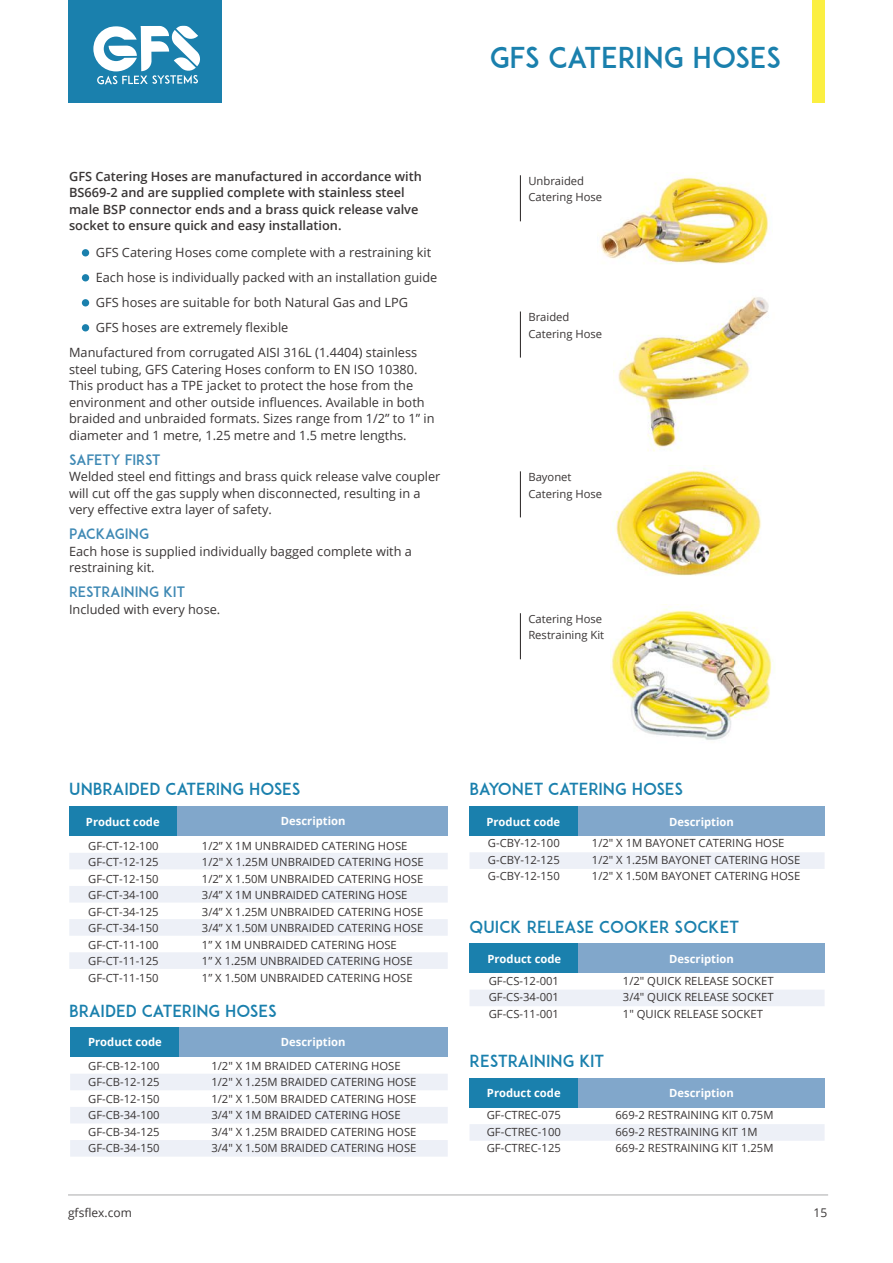
<style>
.page{position:relative;width:893px;height:1263px;background:#fff}
.page>*{position:absolute;margin:0;border:0;box-sizing:border-box;transform-origin:0 0}
.t1{font:28.5px "ADAM.CGPRO";letter-spacing:-.01em;color:#1a80ad}
.t2{font:16.5px "ADAM.CGPRO";color:#1a80ad}
.t3{font:14.25px "ADAM.CGPRO";color:#3f89b4}
.t4{font:12.75px/16.5px "Open Sans";color:#393535}
.t5{font:600 12.75px/16.5px "Open Sans";color:#393535}
.t6{font:12px "Open Sans";color:#393535}
.t7{font:11.25px/16.5px "Open Sans";color:#393535}
.t8{font:700 11.25px "Open Sans";color:#fff}
</style>
<div class="page">
<div style="left:812px;top:0;width:13px;height:102px;background:#fbef41"></div>
<hr style="left:68px;top:1194px;width:760px;height:1px;background:#aaaaac">
<div style="left:68px;top:0;width:153px;height:102px;background:#1a80ad"></div>
<svg style="left:93px;top:25px;width:107px;height:59px"></svg>
<img style="left:611px;top:605px;width:162px;height:135px">
<img style="left:600px;top:177px;width:170px;height:87px">
<div style="left:82px;top:249px;width:7px;height:7px;background:#1a80ad;border-radius:50%"></div>
<div style="left:82px;top:274px;width:7px;height:7px;background:#1a80ad;border-radius:50%"></div>
<div style="left:82px;top:299px;width:7px;height:7px;background:#1a80ad;border-radius:50%"></div>
<div style="left:82px;top:324px;width:7px;height:7px;background:#1a80ad;border-radius:50%"></div>
<div style="left:69px;top:806px;width:109px;height:30px;background:#1a80ad"></div>
<div style="left:178px;top:806px;width:270px;height:30px;background:#81a7cb"></div>
<svg style="left:69px;top:853px;width:379px;height:116px"></svg>
<div style="left:70px;top:1027px;width:109px;height:30px;background:#1a80ad"></div>
<div style="left:179px;top:1027px;width:269px;height:30px;background:#81a7cb"></div>
<svg style="left:70px;top:1074px;width:378px;height:82px"></svg>
<hr style="left:520px;top:175px;width:1px;height:46px;background:#241f1f">
<hr style="left:520px;top:311px;width:1px;height:47px;background:#241f1f">
<hr style="left:520px;top:471px;width:1px;height:46px;background:#241f1f">
<hr style="left:520px;top:613px;width:1px;height:46px;background:#241f1f">
<div style="left:469px;top:806px;width:109px;height:30px;background:#1a80ad"></div>
<div style="left:578px;top:806px;width:247px;height:30px;background:#81a7cb"></div>
<div style="left:470px;top:852px;width:355px;height:17px;background:#edf0f7"></div>
<div style="left:469px;top:943px;width:109px;height:30px;background:#1a80ad"></div>
<div style="left:578px;top:943px;width:247px;height:30px;background:#81a7cb"></div>
<div style="left:470px;top:990px;width:355px;height:16px;background:#edf0f7"></div>
<div style="left:469px;top:1078px;width:109px;height:29px;background:#1a80ad"></div>
<div style="left:578px;top:1078px;width:247px;height:29px;background:#81a7cb"></div>
<div style="left:470px;top:1124px;width:355px;height:17px;background:#edf0f7"></div>
<img style="left:613px;top:297px;width:156px;height:154px">
<img style="left:613px;top:465px;width:148px;height:111px">
<p class="t5" style="left:69px;top:168px;width:354px">GFS Catering Hoses are manufactured in accordance with BS669-2 and are supplied complete with stainless steel male BSP connector ends and a brass quick release valve socket to ensure quick and easy installation.</p>
<p class="t4" style="left:96px;top:244px;width:337px">GFS Catering Hoses come complete with a restraining kit</p>
<p class="t4" style="left:96px;top:269px;width:343px">Each hose is individually packed with an installation guide</p>
<p class="t4" style="left:96px;top:294px;width:314px">GFS hoses are suitable for both Natural Gas and LPG</p>
<p class="t4" style="left:96px;top:319px;width:194px">GFS hoses are extremely flexible</p>
<p class="t4" style="left:69px;top:344px;width:350px">Manufactured from corrugated AISI 316L (1.4404) stainless</p>
<p class="t4" style="left:69px;top:360px;width:367px">steel tubing, GFS Catering Hoses conform to EN ISO 10380.<br>This product has a TPE jacket to protect the hose from the environment and other outside influences. Available in both braided and unbraided formats. Sizes range from 1/2” to 1” in diameter and 1 metre, 1.25 metre and 1.5 metre lengths.</p>
<p class="t3" style="left:69px;top:451px;width:93px">SAFETY FIRST</p>
<p class="t4" style="left:69px;top:468px;width:373px">Welded steel end fittings and brass quick release valve coupler will cut off the gas supply when disconnected, resulting in a very effective extra layer of safety.</p>
<p class="t3" style="left:69px;top:525px;width:82px">PACKAGING</p>
<p class="t4" style="left:69px;top:542px;width:344px">Each hose is supplied individually bagged complete with a restraining kit.</p>
<p class="t3" style="left:69px;top:583px;width:117px">RESTRAINING KIT</p>
<p class="t4" style="left:69px;top:601px;width:153px">Included with every hose.</p>
<h1 class="t1" style="left:490px;top:40px;width:293px">GFS CATERING HOSES</h1>
<p class="t7" style="left:528px;top:172px;width:75px">Unbraided<br>Catering Hose</p>
<p class="t7" style="left:528px;top:309px;width:75px">Braided<br>Catering Hose</p>
<p class="t7" style="left:528px;top:468px;width:75px">Bayonet<br>Catering Hose</p>
<p class="t7" style="left:528px;top:610px;width:77px">Catering Hose<br>Restraining Kit</p>
<h2 class="t2" style="left:69px;top:779px;width:233px">UNBRAIDED CATERING HOSES</h2>
<p class="t8" style="left:86px;top:814px;width:75px">Product code</p>
<p class="t8" style="left:281px;top:813px;width:66px">Description</p>
<p class="t7" style="left:202px;top:837px;width:223px">1/2” X 1M UNBRAIDED CATERING HOSE 1/2″ X 1.25M UNBRAIDED CATERING HOSE 1/2” X 1.50M UNBRAIDED CATERING HOSE 3/4” X 1M UNBRAIDED CATERING HOSE 3/4” X 1.25M UNBRAIDED CATERING HOSE 3/4” X 1.50M UNBRAIDED CATERING HOSE 1” X 1M UNBRAIDED CATERING HOSE<br>1” X 1.25M UNBRAIDED CATERING HOSE 1” X 1.50M UNBRAIDED CATERING HOSE</p>
<p class="t7" style="left:88px;top:837px;width:72px;text-align:justify">GF-CT-12-100<br>GF-CT-12-125<br>GF-CT-12-150<br>GF-CT-34-100<br>GF-CT-34-125<br>GF-CT-34-150<br>GF-CT-11-100<br>GF-CT-11-125<br>GF-CT-11-150</p>
<h2 class="t2" style="left:69px;top:1001px;width:209px">BRAIDED CATERING HOSES</h2>
<p class="t8" style="left:88px;top:1034px;width:75px">Product code</p>
<p class="t8" style="left:281px;top:1034px;width:66px">Description</p>
<p class="t7" style="left:211px;top:1057px;width:207px">1/2″ X 1M BRAIDED CATERING HOSE 1/2″ X 1.25M BRAIDED CATERING HOSE 1/2″ X 1.50M BRAIDED CATERING HOSE 3/4″ X 1M BRAIDED CATERING HOSE 3/4″ X 1.25M BRAIDED CATERING HOSE 3/4″ X 1.50M BRAIDED CATERING HOSE</p>
<p class="t7" style="left:88px;top:1057px;width:73px;text-align:justify">GF-CB-12-100<br>GF-CB-12-125<br>GF-CB-12-150<br>GF-CB-34-100<br>GF-CB-34-125<br>GF-CB-34-150</p>
<h2 class="t2" style="left:469px;top:779px;width:215px">BAYONET CATERING HOSES</h2>
<p class="t8" style="left:486px;top:814px;width:75px">Product code</p>
<p class="t8" style="left:669px;top:813px;width:66px">Description</p>
<p class="t7" style="left:592px;top:835px;width:210px">1/2″ X 1M BAYONET CATERING HOSE<br>1/2″ X 1.25M BAYONET CATERING HOSE<br>1/2″ X 1.50M BAYONET CATERING HOSE</p>
<p class="t7" style="left:488px;top:835px;width:73px;text-align:justify">G-CBY-12-100<br>G-CBY-12-125<br>G-CBY-12-150</p>
<h2 class="t2" style="left:469px;top:916px;width:271px">QUICK RELEASE COOKER SOCKET</h2>
<p class="t8" style="left:487px;top:950px;width:75px">Product code</p>
<p class="t8" style="left:669px;top:950px;width:66px">Description</p>
<p class="t7" style="left:623px;top:972px;width:152px;text-align:justify">1/2″ QUICK RELEASE SOCKET 3/4″ QUICK RELEASE SOCKET 1″ QUICK RELEASE SOCKET</p>
<p class="t7" style="left:489px;top:972px;width:72px;text-align:justify">GF-CS-12-001<br>GF-CS-34-001<br>GF-CS-11-001</p>
<h2 class="t2" style="left:469px;top:1051px;width:136px">RESTRAINING KIT</h2>
<p class="t8" style="left:487px;top:1085px;width:75px">Product code</p>
<p class="t8" style="left:669px;top:1085px;width:66px">Description</p>
<p class="t7" style="left:615px;top:1106px;width:159px">669-2 RESTRAINING KIT 0.75M<br>669-2 RESTRAINING KIT 1M<br>669-2 RESTRAINING KIT 1.25M</p>
<p class="t7" style="left:487px;top:1106px;width:76px;text-align:justify">GF-CTREC-075<br>GF-CTREC-100<br>GF-CTREC-125</p>
<p class="t6" style="left:68px;top:1204px;width:65px">gfsflex.com</p>
<p class="t6" style="left:813px;top:1204px;width:15px">15</p>
</div>
